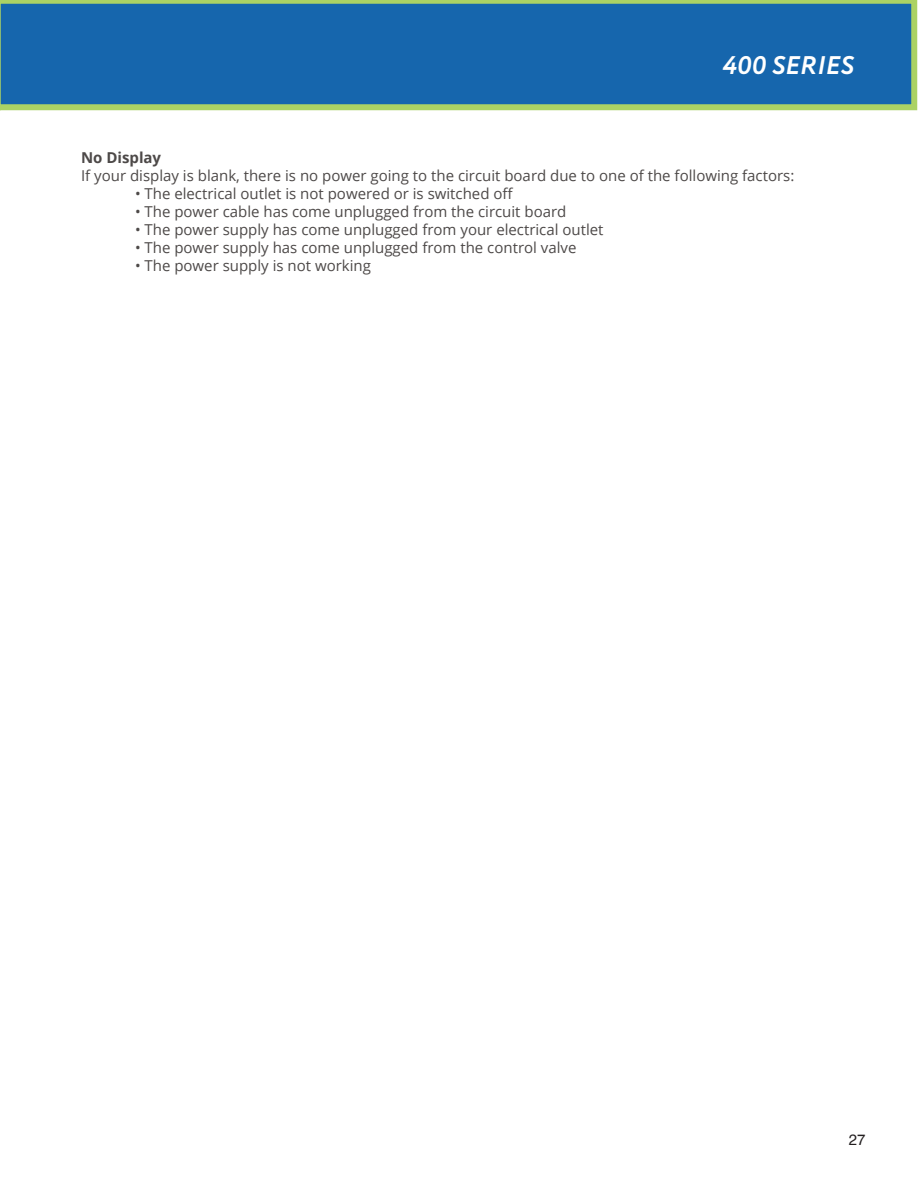
<style>
.page{position:relative;width:918px;height:1188px;background:#fff}
.page>*{position:absolute;margin:0;border:0;box-sizing:border-box;transform-origin:0 0}
.t1{font:italic 700 25.5px "Circe";color:#fff}
.t2{font:15px "Open Sans";color:#4d4948}
.t3{font:700 15px "Open Sans";color:#4d4948}
.t4{font:15px "Helvetica";color:#231f20}
</style>
<div class="page">
<svg style="left:0;top:0;width:917px;height:110px;background:#2370a6"></svg>
<h1 class="t1" style="left:722px;top:48px;width:133px">400 SERIES</h1>
<p class="t3" style="left:81px;top:147px;width:82px">No Display</p>
<p class="t2" style="left:81px;top:166px;width:715px">If your display is blank, there is no power going to the circuit board due to one of the following factors:</p>
<p class="t2" style="left:135px;top:184px;width:380px">• The electrical outlet is not powered or is switched off</p>
<p class="t2" style="left:135px;top:202px;width:433px">• The power cable has come unplugged from the circuit board</p>
<p class="t2" style="left:135px;top:220px;width:470px">• The power supply has come unplugged from your electrical outlet</p>
<p class="t2" style="left:135px;top:238px;width:443px">• The power supply has come unplugged from the control valve</p>
<p class="t2" style="left:135px;top:256px;width:237px">• The power supply is not working</p>
<p class="t4" style="left:849px;top:1131px;width:18px">27</p>
</div>
